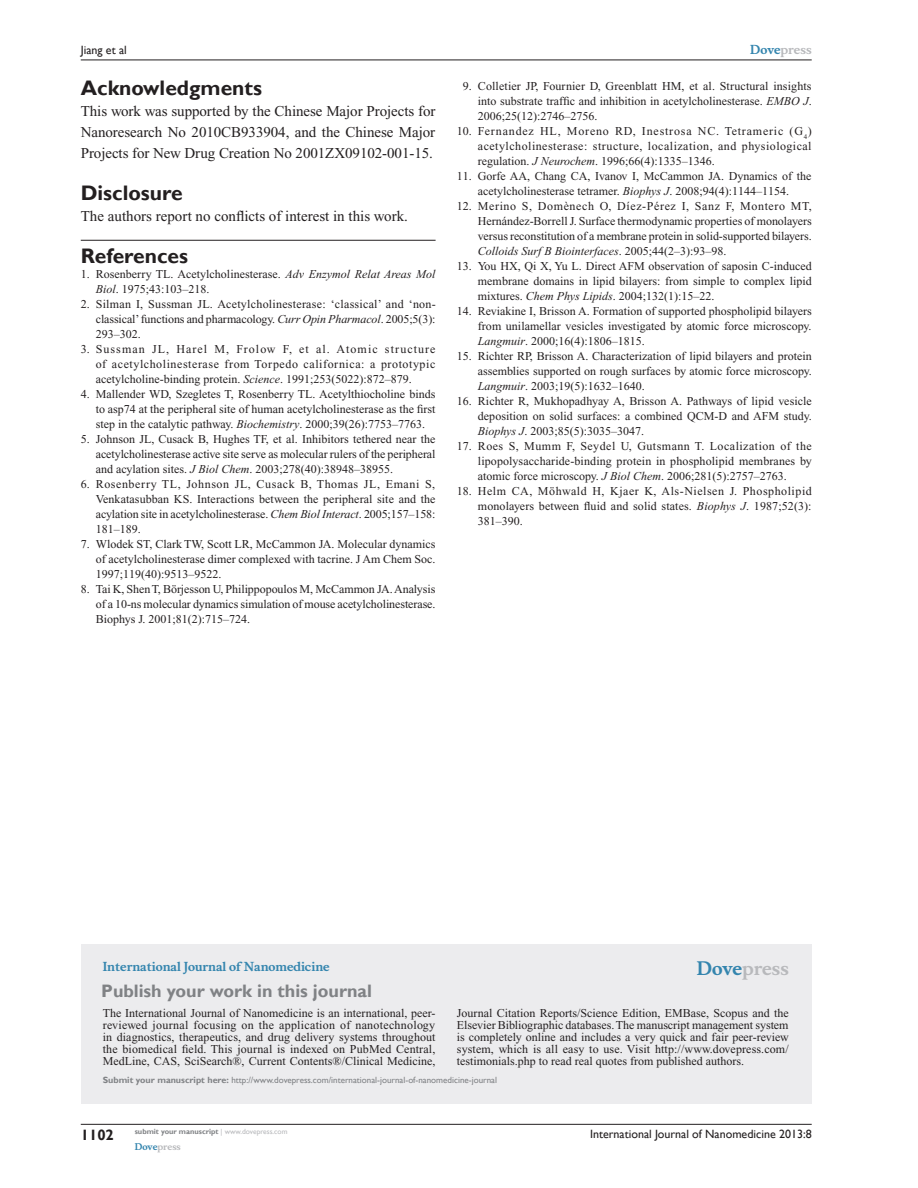
<style>
.page{position:relative;width:918px;height:1188px;background:#fff}
.page>*{position:absolute;margin:0;border:0;box-sizing:border-box;transform-origin:0 0}
.RefH{font:700 21px "Gill Sans";color:#231f20}
.PromBx-H1{font:700 18px "Gill Sans";color:#808285}
.PromBx-Brand{font:700 18px "Musee";color:#b8b9bc}
.TxF{font:15px/21px "Times New Roman";letter-spacing:-.005em;color:#231f20;text-align:justify}
.t1{font:700 15px "Gill Sans";color:#231f20}
.RefNL2{font:12px/15px "Times New Roman";color:#231f20;text-align:justify}
.RefNL1{font:12px/15px "Times New Roman";color:#231f20;text-align:justify}
.PromBx-Tx{font:12px/12px "Times New Roman";color:#231f20;text-align:justify}
.t2{font:12px "Gill Sans";color:#231f20}
.PromBx-JrnlName{font:700 12px "Musee";color:#3485ae}
.t3{font:700 12px "Musee";color:#b8b9bc}
.PromBx-SubmitMssWebA{font:9px "Gill Sans";color:#808285}
.t4{font:700 9px "Musee";color:#b8b9bc}
.t5{font:700 7.5px "Gill Sans";color:#808285}
.s1{font-style:italic}
.s2{color:#3485ae}
.s3{font-weight:700}
.s4{font-weight:400;color:#b8b9bc}
</style>
<div class="page">
<div style="left:81px;top:944px;width:731px;height:159px;background:#ececee"></div>
<hr style="left:81px;top:240px;width:355px;height:1px;background:#231f20">
<hr style="left:81px;top:1124px;width:731px;height:1px;background:#231f20">
<hr style="left:81px;top:60px;width:731px;height:1px;background:#231f20">
<p class="t2" style="left:81px;top:43px;width:48px">Jiang et al</p>
<h1 class="RefH" style="left:81px;top:76px;width:183px">Acknowledgments</h1>
<p class="TxF" style="left:81px;top:101px;width:356px">This work was supported by the Chinese Major Projects for Nanoresearch No 2010CB933904, and the Chinese Major Projects for New Drug Creation No 2001ZX09102-001-15.</p>
<h1 class="RefH" style="left:81px;top:181px;width:103px">Disclosure</h1>
<p class="TxF" style="left:81px;top:206px;width:329px">The authors report no conflicts of interest in this work.</p>
<p class="RefH" style="left:81px;top:244px;width:109px">References</p>
<p class="RefNL1" style="left:96px;top:267px;width:341px;text-indent:-15px">1. Rosenberry TL. Acetylcholinesterase. <span class="s1">Adv Enzymol Relat Areas Mol<br>Biol</span>. 1975;43:103–218.</p>
<p class="RefNL1" style="left:96px;top:297px;width:342px;text-indent:-15px">2. Silman I, Sussman JL. Acetylcholinesterase: ‘classical’ and ‘non&shy;classical’ functions and pharmacology. <span class="s1">Curr Opin Pharmacol</span>. 2005;5(3):<br>293–302.</p>
<p class="RefNL1" style="left:96px;top:342px;width:341px;text-indent:-15px">3. Sussman JL, Harel M, Frolow F, et al. Atomic structure of acetylcholinesterase from Torpedo californica: a prototypic acetylcholine-binding protein. <span class="s1">Science</span>. 1991;253(5022):872–879.</p>
<p class="RefNL1" style="left:96px;top:387px;width:341px;text-indent:-15px">4. Mallender WD, Szegletes T, Rosenberry TL. Acetylthiocholine binds to asp74 at the peripheral site of human acetylcholinesterase as the first step in the catalytic pathway. <span class="s1">Biochemistry</span>. 2000;39(26):7753–7763.</p>
<p class="RefNL1" style="left:96px;top:432px;width:341px;text-indent:-15px">5. Johnson JL, Cusack B, Hughes TF, et al. Inhibitors tethered near the acetylcholinesterase active site serve as molecular rulers of the peripheral and acylation sites. <span class="s1">J Biol Chem</span>. 2003;278(40):38948–38955.</p>
<p class="RefNL1" style="left:96px;top:477px;width:341px;text-indent:-15px">6. Rosenberry TL, Johnson JL, Cusack B, Thomas JL, Emani S, Venkatasubban KS. Interactions between the peripheral site and the acylation site in acetylcholinesterase. <span class="s1">Chem Biol Interact</span>. 2005;157–158:<br>181–189.</p>
<p class="RefNL1" style="left:96px;top:537px;width:341px;text-indent:-15px">7. Wlodek ST, Clark TW, Scott LR, McCammon JA. Molecular dynamics of acetylcholinesterase dimer complexed with tacrine. J Am Chem Soc.<br>1997;119(40):9513–9522.</p>
<p class="RefNL1" style="left:96px;top:582px;width:341px;text-indent:-15px">8. Tai K, Shen T, Börjesson U, Philippopoulos M, McCammon JA. Analysis of a 10-ns molecular dynamics simulation of mouse acetylcholinesterase.<br>Biophys J. 2001;81(2):715–724.</p>
<p class="t3" style="left:750px;top:43px;width:63px"><span class="s2">Dove</span>press</p>
<p class="RefNL2" style="left:478px;top:79px;width:335px;text-indent:-15px">9. Colletier JP, Fournier D, Greenblatt HM, et al. Structural insights into substrate traffic and inhibition in acetylcholinesterase. <span class="s1">EMBO J</span>.<br>2006;25(12):2746–2756.</p>
<p class="RefNL2" style="left:478px;top:124px;width:335px;text-indent:-21px">10. Fernandez HL, Moreno RD, Inestrosa NC. Tetrameric (G<sub>4</sub>) acetylcholinesterase: structure, localization, and physiological regulation. <span class="s1">J Neurochem</span>. 1996;66(4):1335–1346.</p>
<p class="RefNL2" style="left:457px;top:169px;width:356px;text-align:center">11. Gorfe AA, Chang CA, Ivanov I, McCammon JA. Dynamics of the acetylcholinesterase tetramer. <span class="s1">Biophys J</span>. 2008;94(4):1144–1154.</p>
<p class="RefNL2" style="left:478px;top:199px;width:335px;text-indent:-21px">12. Merino S, Domènech O, Díez-Pérez I, Sanz F, Montero MT, Hernández-Borrell J. Surface thermodynamic properties of monolayers versus reconstitution of a membrane protein in solid-supported bilayers.<br><span class="s1">Colloids Surf B Biointerfaces</span>. 2005;44(2–3):93–98.</p>
<p class="RefNL2" style="left:478px;top:259px;width:335px;text-indent:-21px">13. You HX, Qi X, Yu L. Direct AFM observation of saposin C-induced membrane domains in lipid bilayers: from simple to complex lipid mixtures. <span class="s1">Chem Phys Lipids</span>. 2004;132(1):15–22.</p>
<p class="RefNL2" style="left:478px;top:304px;width:335px;text-indent:-21px">14. Reviakine I, Brisson A. Formation of supported phospholipid bilayers from unilamellar vesicles investigated by atomic force microscopy.<br><span class="s1">Langmuir</span>. 2000;16(4):1806–1815.</p>
<p class="RefNL2" style="left:478px;top:349px;width:335px;text-indent:-21px">15. Richter RP, Brisson A. Characterization of lipid bilayers and protein assemblies supported on rough surfaces by atomic force microscopy.<br><span class="s1">Langmuir</span>. 2003;19(5):1632–1640.</p>
<p class="RefNL2" style="left:478px;top:394px;width:336px;text-indent:-21px">16. Richter R, Mukhopadhyay A, Brisson A. Pathways of lipid vesicle deposition on solid surfaces: a combined QCM-D and AFM study.<br><span class="s1">Biophys J</span>. 2003;85(5):3035–3047.</p>
<p class="RefNL2" style="left:478px;top:439px;width:336px;text-indent:-21px">17. Roes S, Mumm F, Seydel U, Gutsmann T. Localization of the lipopolysaccharide-binding protein in phospholipid membranes by atomic force microscopy. <span class="s1">J Biol Chem</span>. 2006;281(5):2757–2763.</p>
<p class="RefNL2" style="left:478px;top:484px;width:336px;text-indent:-21px">18. Helm CA, Möhwald H, Kjaer K, Als-Nielsen J. Phospholipid monolayers between fluid and solid states. <span class="s1">Biophys J</span>. 1987;52(3):<br>381–390.</p>
<p class="PromBx-JrnlName" style="left:103px;top:959px;width:228px">International Journal of Nanomedicine</p>
<p class="PromBx-H1" style="left:101px;top:980px;width:272px">Publish your work in this journal</p>
<p class="PromBx-Brand" style="left:697px;top:958px;width:94px"><span class="s2">Dove</span>press</p>
<p class="PromBx-Tx" style="left:103px;top:1007px;width:334px">The International Journal of Nanomedicine is an international, peer&shy;reviewed journal focusing on the application of nanotechnology in diagnostics, therapeutics, and drug delivery systems throughout the biomedical field. This journal is indexed on PubMed Central, MedLine, CAS, SciSearch®, Current Contents®/Clinical Medicine,</p>
<p class="PromBx-Tx" style="left:457px;top:1007px;width:333px">Journal Citation Reports/Science Edition, EMBase, Scopus and the Elsevier Bibliographic databases. The manuscript management system is completely online and includes a very quick and fair peer-review system, which is all easy to use. Visit http://www.dovepress.com/ testimonials.php to read real quotes from published authors.</p>
<p class="PromBx-SubmitMssWebA" style="left:103px;top:1075px;width:396px"><span class="s3">Submit your manuscript here:</span> http://www.dovepress.com/international-journal-of-nanomedicine-journal</p>
<p class="t1" style="left:81px;top:1126px;width:35px">1102</p>
<p class="t5" style="left:135px;top:1127px;width:154px">submit your manuscript <span class="s4">| www.dovepress.com</span></p>
<p class="t4" style="left:135px;top:1141px;width:48px"><span class="s2">Dove</span>press</p>
<p class="t2" style="left:590px;top:1127px;width:223px">International Journal of Nanomedicine 2013:8</p>
</div>
